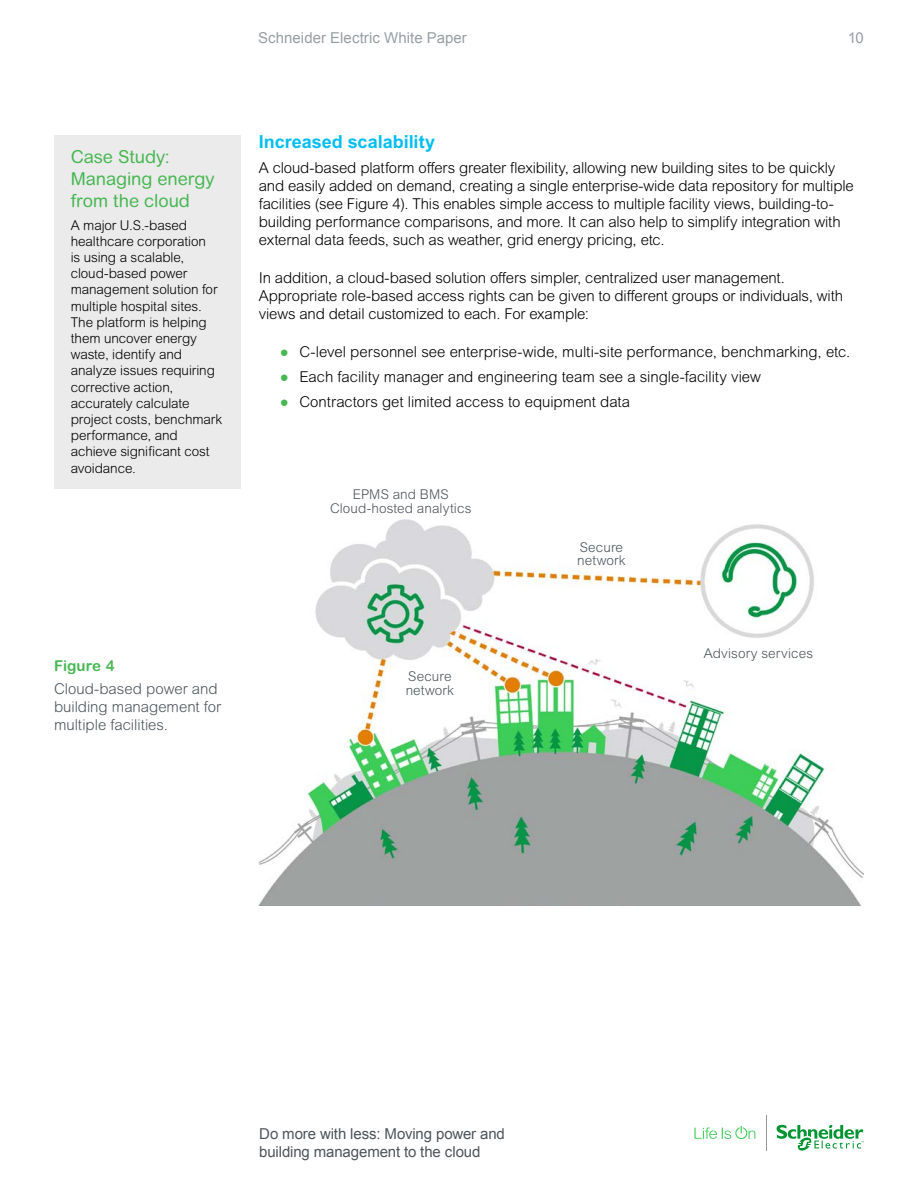
<style>
.page{position:relative;width:918px;height:1188px;background:#fff}
.page>*{position:absolute;margin:0;border:0;box-sizing:border-box;transform-origin:0 0}
.t1{font:18px/21.6px "Arial Rounded MT Pro";letter-spacing:-.005em;color:#46b751}
.t2{font:700 18px "Arial MT Pro";color:#00bdf2}
.t3{font:300 15px/18px "Arial Rounded MT Pro";letter-spacing:-.01em;color:#000}
.t4{font:300 15px/18px "Arial Rounded MT Pro";color:#4d555b}
.t5{font:15px/18px "Arial";letter-spacing:-.005em;color:#4d555b}
.t6{font:15px "Arial";letter-spacing:.005em;color:#979fa4}
.t7{font:700 15px "Arial Rounded MT Pro";letter-spacing:.005em;color:#46b751}
.t8{font:300 13.5px/16.2px "Arial Rounded MT Pro";letter-spacing:-.005em;color:#000}
.t9{font:300 13.5px/13.5px "Arial MT Pro";letter-spacing:.005em;color:#4d555b}
.s1{font-family:"Arial";font-weight:900;color:#46b751}
</style>
<div class="page">
<svg style="left:694px;top:1126px;width:61px;height:13px"></svg>
<hr style="left:766px;top:1116px;width:1px;height:35px;background:#939598">
<svg style="left:777px;top:1125px;width:87px;height:26px"></svg>
<div style="left:54px;top:135px;width:187px;height:354px;background:#ebebeb"></div>
<img style="left:259px;top:519px;width:605px;height:386px">
<p class="t1" style="left:71px;top:147px;width:146px">Case Study:<br>Managing energy from the cloud</p>
<p class="t8" style="left:71px;top:217px;width:153px">A major U.S.-based healthcare corporation<br>is using a scalable, cloud-based power management solution for multiple hospital sites.<br>The platform is helping them uncover energy waste, identify and analyze issues requiring corrective action, accurately calculate project costs, benchmark performance, and achieve significant cost avoidance.</p>
<p class="t7" style="left:54px;top:657px;width:62px">Figure 4</p>
<p class="t4" style="left:54px;top:680px;width:169px">Cloud-based power and building management for multiple facilities.</p>
<p class="t6" style="left:258px;top:28px;width:210px">Schneider Electric White Paper</p>
<p class="t6" style="left:848px;top:28px;width:18px">10</p>
<p class="t2" style="left:259px;top:131px;width:178px">Increased scalability</p>
<p class="t3" style="left:259px;top:159px;width:597px">A cloud-based platform offers greater flexibility, allowing new building sites to be quickly and easily added on demand, creating a single enterprise-wide data repository for multiple facilities (see Figure 4). This enables simple access to multiple facility views, building-to&shy;building performance comparisons, and more. It can also help to simplify integration with external data feeds, such as weather, grid energy pricing, etc.</p>
<p class="t3" style="left:259px;top:269px;width:586px">In addition, a cloud-based solution offers simpler, centralized user management.<br>Appropriate role-based access rights can be given to different groups or individuals, with views and detail customized to each. For example:</p>
<p class="t3" style="left:280px;top:344px;width:572px"><span class="s1">●</span> C-level personnel see enterprise-wide, multi-site performance, benchmarking, etc.</p>
<p class="t3" style="left:280px;top:368px;width:483px"><span class="s1">●</span> Each facility manager and engineering team see a single-facility view</p>
<p class="t3" style="left:280px;top:393px;width:352px"><span class="s1">●</span> Contractors get limited access to equipment data</p>
<p class="t9" style="left:330px;top:488px;width:143px;text-align:center">EPMS and BMS<br>Cloud-hosted analytics</p>
<p class="t9" style="left:406px;top:670px;width:50px">Secure network</p>
<p class="t9" style="left:577px;top:541px;width:50px">Secure network</p>
<p class="t9" style="left:704px;top:647px;width:111px">Advisory services</p>
<p class="t5" style="left:259px;top:1125px;width:247px">Do more with less: Moving power and building management to the cloud</p>
</div>
